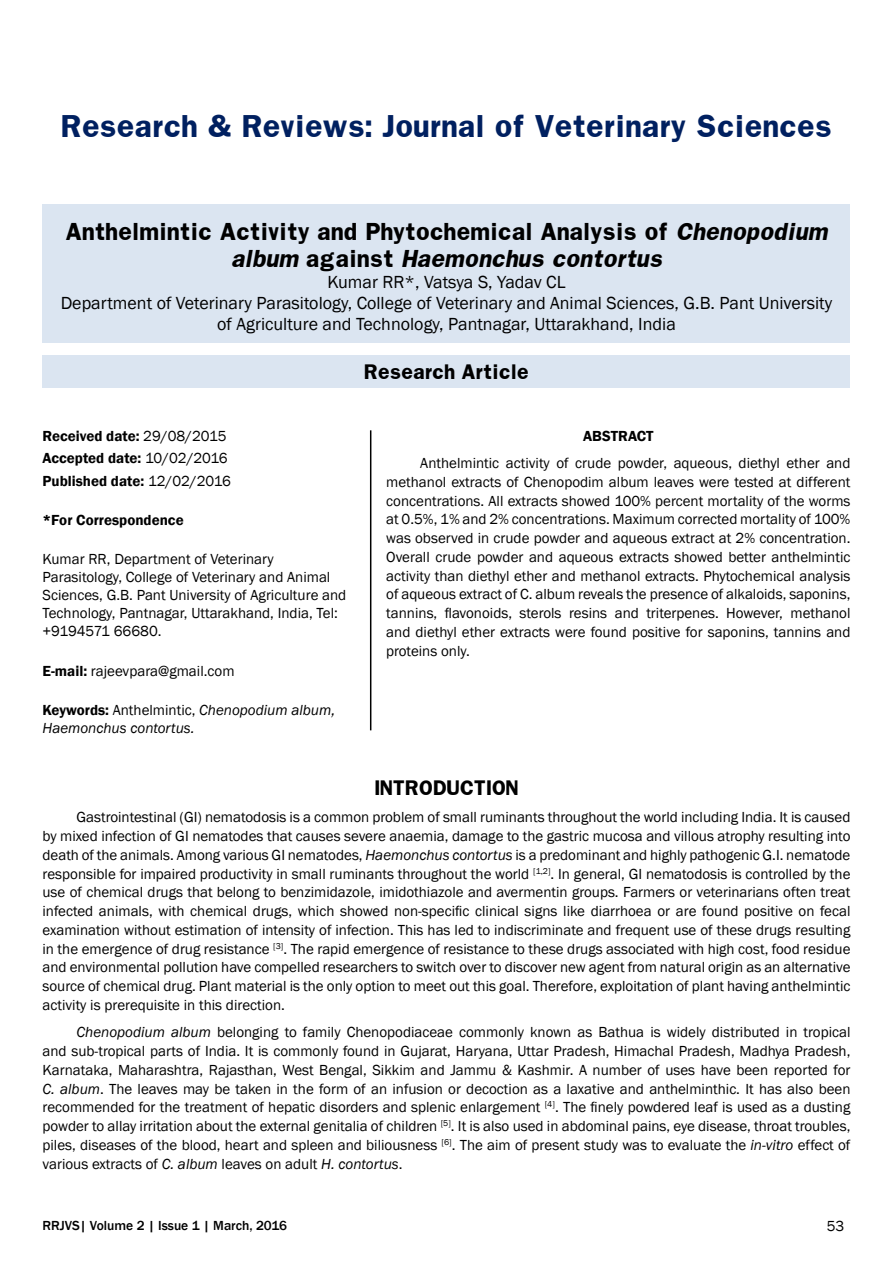
<style>
.page{position:relative;width:893px;height:1263px;background:#fff}
.page>*{position:absolute;margin:0;border:0;box-sizing:border-box;transform-origin:0 0}
.t1{font:700 27px "Franklin";color:#002060}
.t2{font:700 21px/27px "Franklin";color:#000;text-align:center}
.t3{font:18px/21px "Franklin Gothic";color:#000;text-align:center}
.t4{font:700 18px "Franklin";color:#000}
.t5{font:15px/18.8px "Franklin Gothic";color:#000;text-align:justify}
.t6{font:600 15px/22.5px "Franklin Gothic";color:#000}
.t7{font:italic 15px/18px "Franklin Gothic";color:#000}
.t8{font:500 13.5px "Franklin Gothic";color:#000}
.s1{font-style:italic}
.s2{font-weight:400}
.s3{font-weight:600}
.s4{font-weight:600;font-style:normal}
.s5{font-style:normal}
</style>
<div class="page">
<div style="left:43px;top:204px;width:807px;height:139px;background:#dbe5f1"></div>
<div style="left:43px;top:355px;width:807px;height:33px;background:#dbe5f1"></div>
<hr style="left:370px;top:430px;width:1px;height:300px;background:#000">
<h1 class="t1" style="left:61px;top:108px;width:772px">Research &amp; Reviews: Journal of Veterinary Sciences</h1>
<h2 class="t2" style="left:65px;top:218px;width:768px">Anthelmintic Activity and Phytochemical Analysis of <span class="s1">Chenopodium album</span> a g a i n s t <span class="s1">Haemonchus contortus</span></h2>
<p class="t3" style="left:61px;top:272px;width:773px">Kumar RR*, Vatsya S, Yadav CL<br>Department of Veterinary Parasitology, College of Veterinary and Animal Sciences, G.B. Pant University of Agriculture and Technology, Pantnagar, Uttarakhand, India</p>
<p class="t4" style="left:364px;top:360px;width:166px">Research Article</p>
<p class="t6" style="left:43px;top:425px;width:190px">Received date: <span class="s2">29/08/2015<br></span>Accepted date: <span class="s2">10/02/2016<br></span>Published date: <span class="s2">12/02/2016</span></p>
<p class="t6" style="left:43px;top:509px;width:143px">*For Correspondence</p>
<p class="t5" style="left:43px;top:551px;width:305px;line-height:18px;text-align:left">Kumar RR, Department of Veterinary Parasitology, College of Veterinary and Animal Sciences, G.B. Pant University of Agriculture and Technology, Pantnagar, Uttarakhand, India, Tel: +9194571 66680.</p>
<p class="t5" style="left:43px;top:662px;width:194px"><span class="s3">E-mail:</span> rajeevpara@gmail.com</p>
<p class="t7" style="left:43px;top:701px;width:294px"><span class="s4">Keywords:</span> <span class="s5">Anthelmintic,</span> Chenopodium album,<br>Haemonchus contortus.</p>
<p class="t6" style="left:583px;top:425px;width:72px">ABSTRACT</p>
<p class="t5" style="left:386px;top:454px;width:466px;text-indent:34px">Anthelmintic activity of crude powder, aqueous, diethyl ether and methanol extracts of Chenopodim album leaves were tested at different concentrations. All extracts showed 100% percent mortality of the worms at 0.5%, 1% and 2% concentrations. Maximum corrected mortality of 100% was observed in crude powder and aqueous extract at 2% concentration.<br>Overall crude powder and aqueous extracts showed better anthelmintic activity than diethyl ether and methanol extracts. Phytochemical analysis of aqueous extract of C. album reveals the presence of alkaloids, saponins, tannins, flavonoids, sterols resins and triterpenes. However, methanol and diethyl ether extracts were found positive for saponins, tannins and proteins only.</p>
<p class="t4" style="left:374px;top:775px;width:146px">INTRODUCTION</p>
<p class="t5" style="left:43px;top:808px;width:809px;text-indent:34px">Gastrointestinal (GI) nematodosis is a common problem of small ruminants throughout the world including India. It is caused by mixed infection of GI nematodes that causes severe anaemia, damage to the gastric mucosa and villous atrophy resulting into death of the animals. Among various GI nematodes, <span class="s1">Haemonchus contortus</span> is a predominant and highly pathogenic G.I. nematode responsible for impaired productivity in small ruminants throughout the world <sup>[1,2]</sup>. In general, GI nematodosis is controlled by the use of chemical drugs that belong to benzimidazole, imidothiazole and avermentin groups. Farmers or veterinarians often treat infected animals, with chemical drugs, which showed non-specific clinical signs like diarrhoea or are found positive on fecal examination without estimation of intensity of infection. This has led to indiscriminate and frequent use of these drugs resulting in the emergence of drug resistance <sup>[3]</sup>. The rapid emergence of resistance to these drugs associated with high cost, food residue and environmental pollution have compelled researchers to switch over to discover new agent from natural origin as an alternative source of chemical drug. Plant material is the only option to meet out this goal. Therefore, exploitation of plant having anthelmintic activity is prerequisite in this direction.</p>
<p class="t5" style="left:43px;top:1023px;width:809px;text-indent:34px"><span class="s1">Chenopodium album</span> belonging to family Chenopodiaceae commonly known as Bathua is widely distributed in tropical and sub-tropical parts of India. It is commonly found in Gujarat, Haryana, Uttar Pradesh, Himachal Pradesh, Madhya Pradesh, Karnataka, Maharashtra, Rajasthan, West Bengal, Sikkim and Jammu &amp; Kashmir. A number of uses have been reported for <span class="s1">C. album</span>. The leaves may be taken in the form of an infusion or decoction as a laxative and anthelminthic. It has also been recommended for the treatment of hepatic disorders and splenic enlargement <sup>[4]</sup>. The finely powdered leaf is used as a dusting powder to allay irritation about the external genitalia of children <sup>[5]</sup>. It is also used in abdominal pains, eye disease, throat troubles, piles, diseases of the blood, heart and spleen and biliousness <sup>[6]</sup>. The aim of present study was to evaluate the <span class="s1">in-vitro</span> effect of various extracts of <span class="s1">C. album</span> leaves on adult <span class="s1">H. contortus</span>.</p>
<p class="t8" style="left:43px;top:1217px;width:246px">RRJVS| Volume 2 | Issue 1 | March, 2016</p>
<p class="t5" style="left:827px;top:1217px;width:19px">53</p>
</div>
